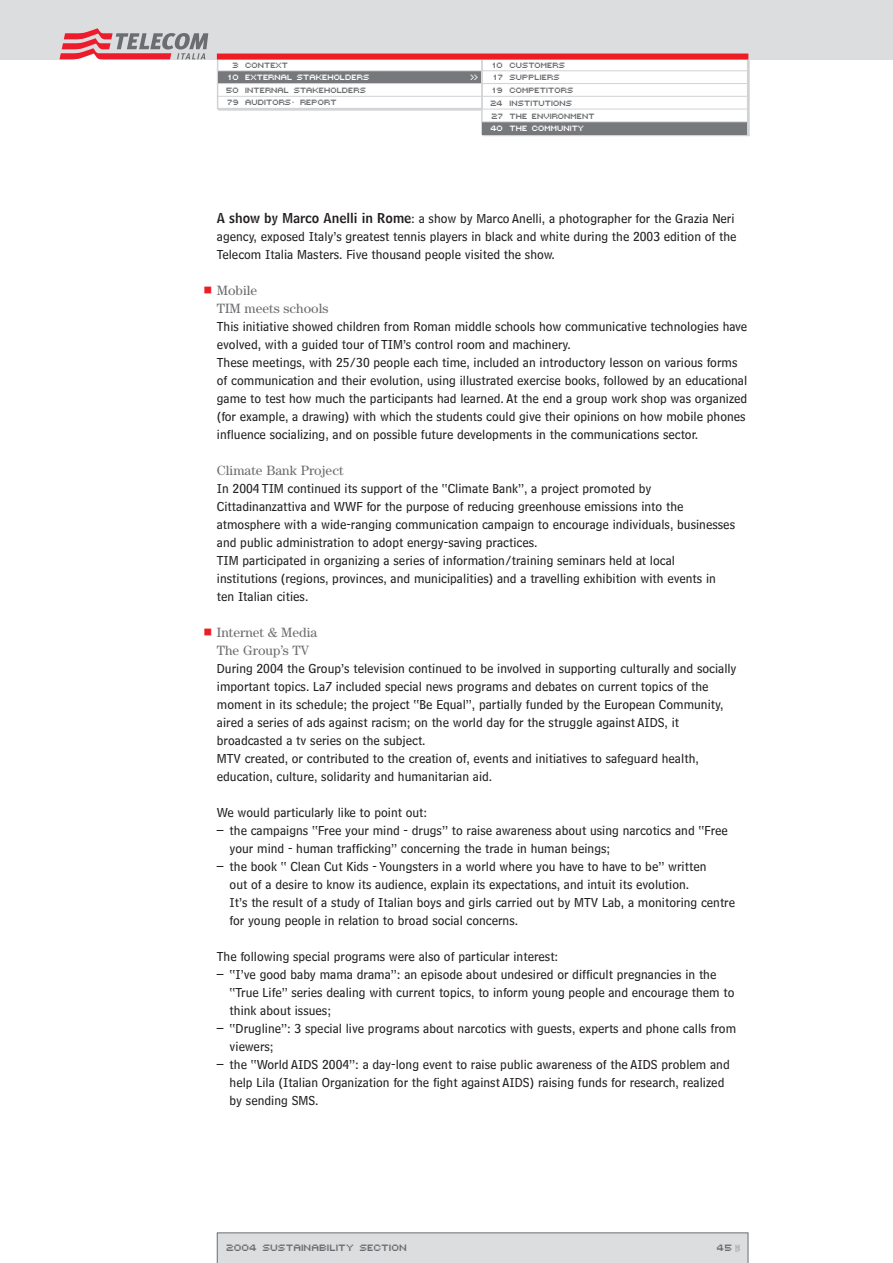
<style>
.page{position:relative;width:893px;height:1263px;background:#fff}
.page>*{position:absolute;margin:0;border:0;box-sizing:border-box;transform-origin:0 0}
.t1{font:13.5px/18px "Bell Centennial Sub Caption";color:#231f20}
.t2{font:13.5px/18px "Century";color:#6c6d70}
.t3{font:9px "MINI7 Tight";color:#6c6d70}
.t4{font:7.5px/12.5px "MINI7 Tight";letter-spacing:-.015em;color:#6c6d70}
.t5{font:7.5px "MINI7 Tight";letter-spacing:-.015em;color:#fff}
.s1{font-family:"Bell Centennial Name And Number"}
</style>
<div class="page">
<svg style="left:217px;top:1232px;width:531px;height:31px;background:#d8d9db"></svg>
<div style="left:482px;top:59px;width:268px;height:77px;border:2px solid #d1d2d4"></div>
<div style="left:218px;top:59px;width:266px;height:52px;border:2px solid #d1d2d4"></div>
<div style="left:482px;top:59px;width:266px;height:75px;background:#fff"></div>
<div style="left:481px;top:58px;width:267px;height:77px;border:2px solid #d1d2d4"></div>
<div style="left:483px;top:122px;width:264px;height:13px;background:#76787b"></div>
<div style="left:218px;top:59px;width:264px;height:50px;background:#fff"></div>
<div style="left:217px;top:58px;width:266px;height:51px;border:2px solid #d1d2d4"></div>
<div style="left:218px;top:71px;width:263px;height:13px;background:#76787b"></div>
<div style="left:0;top:0;width:893px;height:60px;background:#dcdddf"></div>
<div style="left:217px;top:54px;width:531px;height:6px;background:#ee1d23"></div>
<hr style="left:217px;top:70px;width:266px;height:1px;background:#d1d2d4">
<hr style="left:481px;top:70px;width:266px;height:1px;background:#d1d2d4">
<hr style="left:481px;top:83px;width:266px;height:1px;background:#d1d2d4">
<hr style="left:481px;top:96px;width:266px;height:1px;background:#d1d2d4">
<hr style="left:481px;top:109px;width:266px;height:1px;background:#d1d2d4">
<hr style="left:481px;top:121px;width:266px;height:1px;background:#d1d2d4">
<hr style="left:217px;top:83px;width:266px;height:1px;background:#d1d2d4">
<hr style="left:217px;top:96px;width:266px;height:1px;background:#d1d2d4">
<svg style="left:60px;top:28px;width:148px;height:32px"></svg>
<p class="t4" style="left:232px;top:59px;width:57px">3 CONTEXT</p>
<p class="t5" style="left:228px;top:73px;width:143px">10 EXTERNAL STAKEHOLDERS</p>
<p class="t5" style="left:470px;top:73px;width:9px">&gt;&gt;</p>
<p class="t4" style="left:225px;top:84px;width:142px">50 INTERNAL STAKEHOLDERS<br>79 AUDITORS’ REPORT</p>
<p class="t4" style="left:492px;top:59px;width:74px">10 CUSTOMERS</p>
<p class="t4" style="left:493px;top:72px;width:68px">17 SUPPLIERS</p>
<p class="t4" style="left:492px;top:84px;width:83px">19 COMPETITORS</p>
<p class="t4" style="left:490px;top:97px;width:83px">24 INSTITUTIONS</p>
<p class="t4" style="left:491px;top:110px;width:105px">27 THE ENVIRONMENT</p>
<p class="t5" style="left:490px;top:124px;width:96px">40 THE COMMUNITY</p>
<p class="t1" style="left:217px;top:211px;width:521px"><span class="s1">A show by Marco Anelli in Rome</span>: a show by Marco Anelli, a photographer for the Grazia Neri agency, exposed Italy’s greatest tennis players in black and white during the 2003 edition of the<br>Telecom Italia Masters. Five thousand people visited the show.</p>
<p class="t2" style="left:217px;top:282px;width:113px">Mobile<br>TIM meets schools</p>
<p class="t1" style="left:217px;top:319px;width:532px">This initiative showed children from Roman middle schools how communicative technologies have evolved, with a guided tour of TIM’s control room and machinery.<br>These meetings, with 25/30 people each time, included an introductory lesson on various forms of communication and their evolution, using illustrated exercise books, followed by an educational game to test how much the participants had learned. At the end a group work shop was organized (for example, a drawing) with which the students could give their opinions on how mobile phones influence socializing, and on possible future developments in the communications sector.</p>
<p class="t2" style="left:217px;top:462px;width:128px">Climate Bank Project</p>
<p class="t1" style="left:217px;top:481px;width:520px">In 2004 TIM continued its support of the “Climate Bank”, a project promoted by Cittadinanzattiva and WWF for the purpose of reducing greenhouse emissions into the atmosphere with a wide-ranging communication campaign to encourage individuals, businesses and public administration to adopt energy-saving practices.<br>TIM participated in organizing a series of information/training seminars held at local institutions (regions, provinces, and municipalities) and a travelling exhibition with events in ten Italian cities.</p>
<p class="t2" style="left:217px;top:624px;width:102px">Internet &amp; Media<br>The Group’s TV</p>
<p class="t1" style="left:217px;top:661px;width:521px">During 2004 the Group’s television continued to be involved in supporting culturally and socially important topics. La7 included special news programs and debates on current topics of the moment in its schedule; the project “Be Equal”, partially funded by the European Community, aired a series of ads against racism; on the world day for the struggle against AIDS, it broadcasted a tv series on the subject.<br>MTV created, or contributed to the creation of, events and initiatives to safeguard health, education, culture, solidarity and humanitarian aid.</p>
<p class="t1" style="left:217px;top:805px;width:212px">We would particularly like to point out:</p>
<p class="t1" style="left:230px;top:823px;width:500px;text-indent:-13px">– the campaigns “Free your mind - drugs” to raise awareness about using narcotics and “Free your mind - human trafficking” concerning the trade in human beings;</p>
<p class="t1" style="left:230px;top:859px;width:507px;text-indent:-13px">– the book “ Clean Cut Kids - Youngsters in a world where you have to have to be” written<br>out of a desire to know its audience, explain its expectations, and intuit its evolution.<br>It’s the result of a study of Italian boys and girls carried out by MTV Lab, a monitoring centre for young people in relation to broad social concerns.</p>
<p class="t1" style="left:217px;top:949px;width:343px">The following special programs were also of particular interest:</p>
<p class="t1" style="left:230px;top:967px;width:506px;text-indent:-13px">– “I’ve good baby mama drama”: an episode about undesired or difficult pregnancies in the “True Life” series dealing with current topics, to inform young people and encourage them to think about issues;</p>
<p class="t1" style="left:230px;top:1021px;width:508px;text-indent:-13px">– “Drugline”: 3 special live programs about narcotics with guests, experts and phone calls from viewers;</p>
<p class="t1" style="left:230px;top:1057px;width:502px;text-indent:-13px">– the “World AIDS 2004”: a day-long event to raise public awareness of the AIDS problem and help Lila (Italian Organization for the fight against AIDS) raising funds for research, realized by sending SMS.</p>
<p class="t3" style="left:225px;top:1243px;width:182px">2004 SUSTAINABILITY SECTION</p>
<p class="t3" style="left:716px;top:1243px;width:17px">45</p>
</div>
